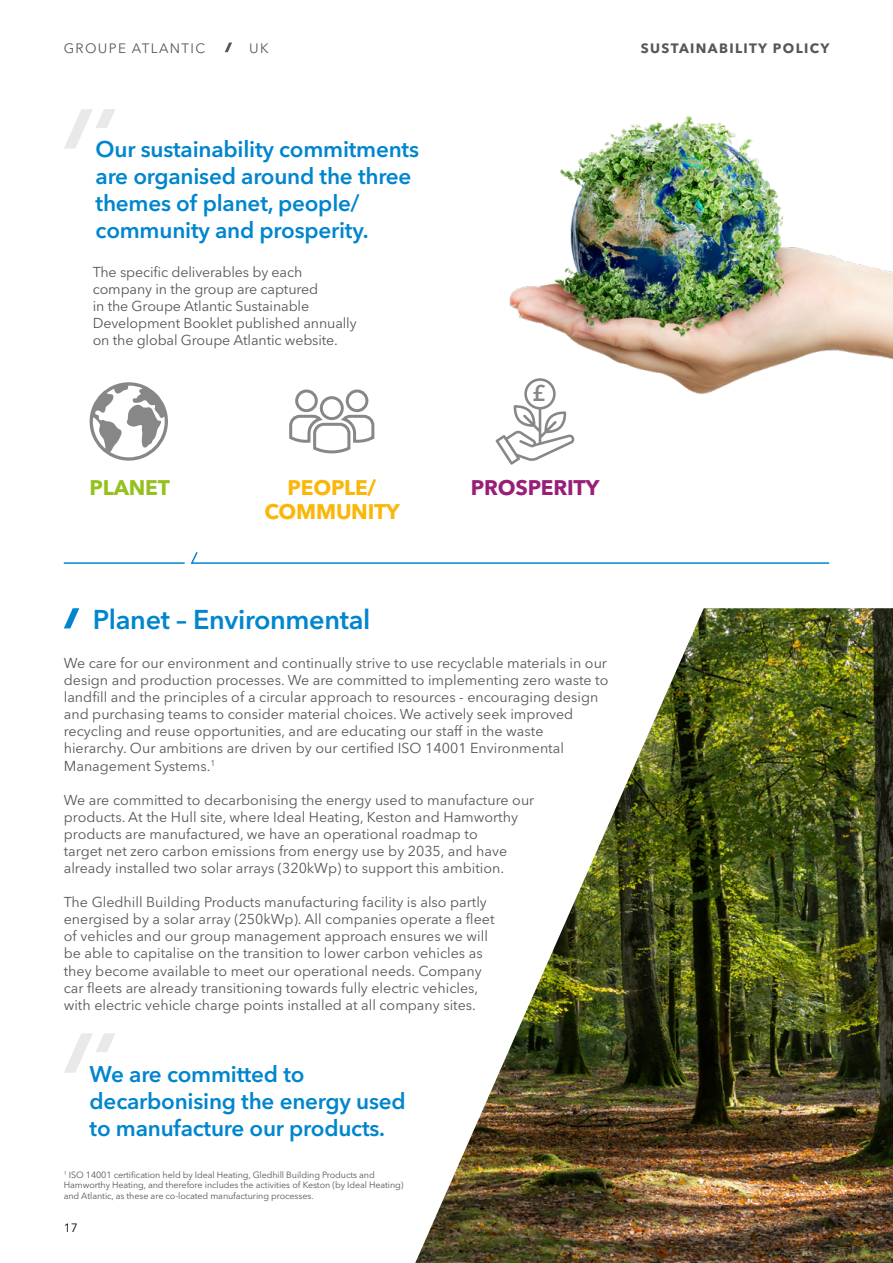
<style>
.page{position:relative;width:893px;height:1263px;background:#fff}
.page>*{position:absolute;margin:0;border:0;box-sizing:border-box;transform-origin:0 0}
.t1{font:600 27px "Avenir Next LT Pro";letter-spacing:-.01em;color:#0086ce}
.t2{font:600 22.5px/27px "Avenir Next LT Pro";letter-spacing:-.01em;color:#0086ce}
.t3{font:600 22.5px "Avenir Next LT Pro";color:#878787}
.t4{font:700 21px/24px "Avenir Next LT Pro";letter-spacing:-.01em;color:#fab709;text-align:center}
.t5{font:700 21px "Avenir Next LT Pro";letter-spacing:-.01em;color:#991e78}
.t6{font:700 21px "Avenir Next LT Pro";letter-spacing:-.01em;color:#95c11f}
.t7{font:14.25px/17.1px "Avenir Next LT Pro";color:#575756}
.t8{font:700 13.5px "Avenir Next LT Pro";letter-spacing:.1em;color:#575756}
.t9{font:13.5px "Avenir Next LT Pro";letter-spacing:.1em;color:#575756}
.t10{font:12px "Avenir Next LT Pro";color:#000}
.t11{font:9px/10.8px "Avenir Next LT Pro";letter-spacing:-.01em;color:#575756}
</style>
<div class="page">
<svg style="left:225px;top:43px;width:7px;height:9px"></svg>
<svg style="left:190px;top:552px;width:640px;height:12px"></svg>
<hr style="left:64px;top:562px;width:121px;height:2px;background:#0086ce">
<svg style="left:64px;top:608px;width:15px;height:20px"></svg>
<svg style="left:64px;top:109px;width:51px;height:40px"></svg>
<div style="left:346px;top:389px;width:22px;height:23px;border:3px solid #878787;border-radius:50%"></div>
<div style="left:295px;top:389px;width:23px;height:23px;border:3px solid #878787;border-radius:50%"></div>
<div style="left:320px;top:396px;width:24px;height:24px;border:3px solid #878787;border-radius:50%"></div>
<svg style="left:289px;top:413px;width:86px;height:41px"></svg>
<svg style="left:90px;top:382px;width:78px;height:79px"></svg>
<img style="left:415px;top:608px;width:478px;height:655px">
<svg style="left:64px;top:1033px;width:51px;height:40px"></svg>
<img style="left:495px;top:116px;width:398px;height:349px">
<p class="t9" style="left:64px;top:40px;width:143px">GROUPE ATLANTIC</p>
<p class="t9" style="left:249px;top:40px;width:21px">UK</p>
<p class="t8" style="left:641px;top:40px;width:190px">SUSTAINABILITY POLICY</p>
<h2 class="t2" style="left:96px;top:136px;width:325px">Our sustainability commitments are organised around the three themes of planet, people/ community and prosperity.</h2>
<p class="t7" style="left:93px;top:263px;width:265px">The specific deliverables by each company in the group are captured<br>in the Groupe Atlantic Sustainable Development Booklet published annually on the global Groupe Atlantic website.</p>
<h2 class="t3" style="left:532px;top:380px;width:15px">£</h2>
<h3 class="t4" style="left:264px;top:475px;width:137px">PEOPLE/<br>COMMUNITY</h3>
<h3 class="t6" style="left:90px;top:475px;width:82px">PLANET</h3>
<h3 class="t5" style="left:471px;top:475px;width:130px">PROSPERITY</h3>
<h1 class="t1" style="left:93px;top:603px;width:279px">Planet – Environmental</h1>
<p class="t7" style="left:64px;top:654px;width:546px">We care for our environment and continually strive to use recyclable materials in our design and production processes. We are committed to implementing zero waste to landfill and the principles of a circular approach to resources - encouraging design and purchasing teams to consider material choices. We actively seek improved recycling and reuse opportunities, and are educating our staff in the waste hierarchy. Our ambitions are driven by our certified ISO 14001 Environmental Management Systems.<sup>1</sup></p>
<p class="t7" style="left:64px;top:791px;width:472px">We are committed to decarbonising the energy used to manufacture our products. At the Hull site, where Ideal Heating, Keston and Hamworthy products are manufactured, we have an operational roadmap to<br>target net zero carbon emissions from energy use by 2035, and have already installed two solar arrays (320kWp) to support this ambition.</p>
<p class="t7" style="left:64px;top:893px;width:432px">The Gledhill Building Products manufacturing facility is also partly energised by a solar array (250kWp). All companies operate a fleet of vehicles and our group management approach ensures we will be able to capitalise on the transition to lower carbon vehicles as they become available to meet our operational needs. Company car fleets are already transitioning towards fully electric vehicles, with electric vehicle charge points installed at all company sites.</p>
<h2 class="t2" style="left:90px;top:1060px;width:318px">We are committed to decarbonising the energy used to manufacture our products.</h2>
<p class="t11" style="left:64px;top:1169px;width:341px"><sup>1</sup> ISO 14001 certification held by Ideal Heating, Gledhill Building Products and<br>Hamworthy Heating, and therefore includes the activities of Keston (by Ideal Heating) and Atlantic, as these are co-located manufacturing processes.</p>
<p class="t10" style="left:64px;top:1220px;width:15px">17</p>
</div>
